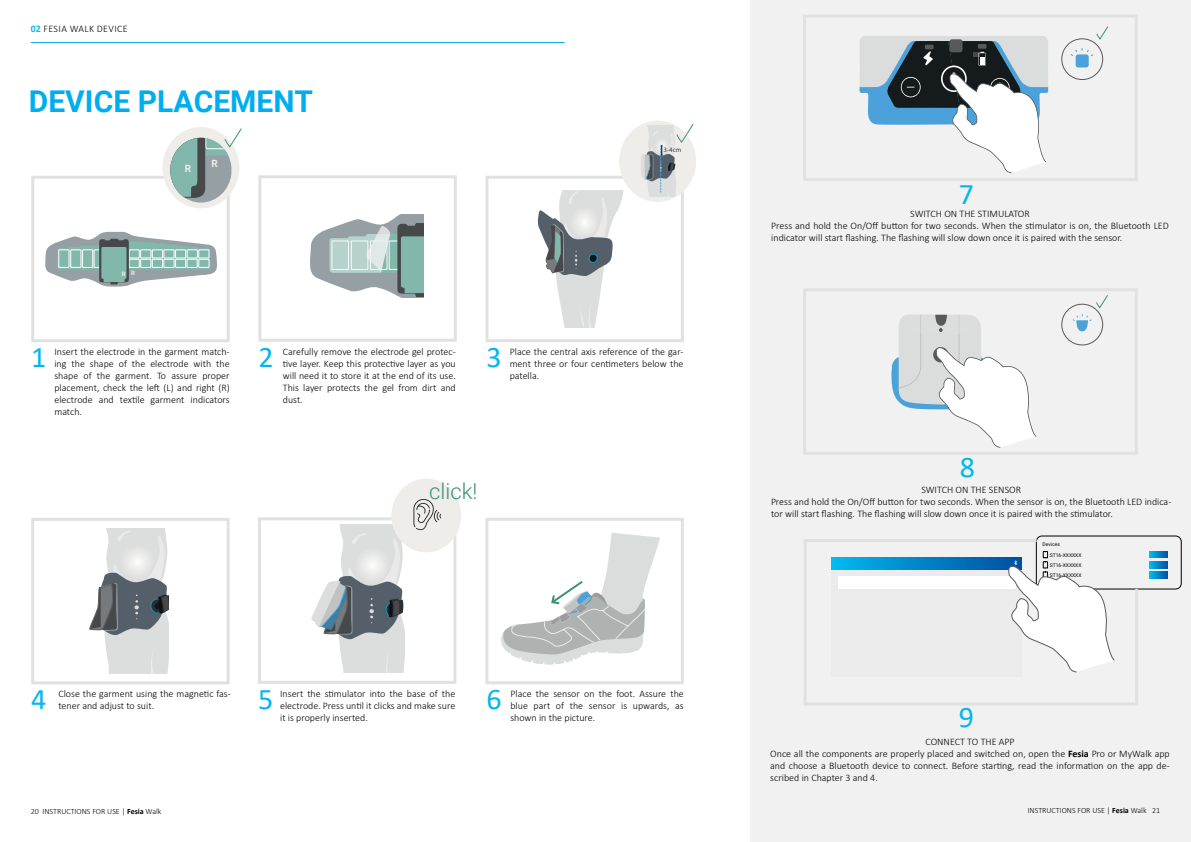
<style>
.page{position:relative;width:1191px;height:842px;background:#fff}
.page>*{position:absolute;margin:0;border:0;box-sizing:border-box;transform-origin:0 0}
.t1{font:700 30px "Roboto";color:#00aeef}
.t2{font:30px "Calibri";color:#03b7ee}
.t3{font:300 22px "Roboto";color:#3d9176}
.t4{font:300 10px/12px "Calibri";color:#000;text-align:justify}
.t5{font:300 10px "Calibri";letter-spacing:.04em;color:#000}
.t6{font:700 10px "Roboto";color:#efedea}
.t7{font:300 8px "Calibri";color:#000}
.t8{font:300 7px "Calibri";color:#000}
.t9{font:700 6px "Roboto";color:#efedea}
.t10{font:5px "Roboto";color:#000}
.s1{font-weight:700;color:#18b4e9}
.s2{font-weight:700}
</style>
<div class="page">
<div style="left:750px;top:0;width:441px;height:842px;background:#f0f1f0"></div>
<div style="left:1035px;top:535px;width:146px;height:54px;border:1px solid #000;border-radius:6px"></div>
<svg style="left:1149px;top:551px;width:18px;height:7px"></svg>
<svg style="left:1149px;top:562px;width:18px;height:6px"></svg>
<svg style="left:1149px;top:572px;width:18px;height:6px"></svg>
<svg style="left:859px;top:36px;width:189px;height:137px"></svg>
<div style="left:949px;top:39px;width:13px;height:13px;background:#58595b;border-radius:3px"></div>
<div style="left:258px;top:175px;width:199px;height:167px;border:3px solid #e0e2e0"></div>
<div style="left:258px;top:517px;width:198px;height:167px;border:3px solid #e0e2e0"></div>
<svg style="left:311px;top:525px;width:93px;height:147px"></svg>
<div style="left:31px;top:518px;width:199px;height:166px;border:3px solid #e0e2e0"></div>
<svg style="left:89px;top:528px;width:79px;height:146px"></svg>
<div style="left:485px;top:176px;width:199px;height:166px;border:3px solid #e0e2e0"></div>
<svg style="left:310px;top:215px;width:114px;height:82px"></svg>
<svg style="left:45px;top:231px;width:172px;height:56px"></svg>
<div style="left:31px;top:176px;width:199px;height:166px;border:3px solid #e0e2e0"></div>
<hr style="left:31px;top:42px;width:533px;height:1px;background:#17a9e1">
<svg style="left:804px;top:538px;width:335px;height:167px"></svg>
<div style="left:803px;top:15px;width:334px;height:166px;border:3px solid #e0e2e0"></div>
<div style="left:485px;top:518px;width:199px;height:166px;border:3px solid #e0e2e0"></div>
<svg style="left:537px;top:191px;width:87px;height:137px"></svg>
<div style="left:391px;top:478px;width:70px;height:74px;background:#efedea;border-radius:50%"></div>
<svg style="left:413px;top:499px;width:28px;height:31px"></svg>
<svg style="left:501px;top:533px;width:159px;height:132px"></svg>
<div style="left:1075px;top:54px;width:13px;height:13px;background:#4ba1d9;border-radius:3px"></div>
<svg style="left:1070px;top:48px;width:23px;height:8px"></svg>
<svg style="left:1096px;top:26px;width:12px;height:13px"></svg>
<div style="left:1061px;top:38px;width:42px;height:42px;border:1px solid #58595b;border-radius:50%"></div>
<svg style="left:1072px;top:314px;width:19px;height:17px"></svg>
<div style="left:1061px;top:304px;width:42px;height:41px;border:1px solid #58595b;border-radius:50%"></div>
<svg style="left:1096px;top:295px;width:12px;height:13px"></svg>
<svg style="left:891px;top:314px;width:145px;height:134px"></svg>
<div style="left:803px;top:288px;width:334px;height:167px;border:3px solid #e0e2e0"></div>
<div style="left:162px;top:127px;width:77px;height:81px;background:#efedea;border-radius:50%"></div>
<svg style="left:170px;top:128px;width:72px;height:75px"></svg>
<div style="left:619px;top:121px;width:77px;height:81px;background:#efedea;border-radius:50%"></div>
<svg style="left:641px;top:123px;width:53px;height:73px"></svg>
<p class="t5" style="left:31px;top:22px;width:98px"><span class="s1">02</span> FESIA WALK DEVICE</p>
<h1 class="t1" style="left:29px;top:80px;width:286px">DEVICE PLACEMENT</h1>
<p class="t9" style="left:122px;top:269px;width:15px">R R</p>
<p class="t6" style="left:185px;top:161px;width:8px">R</p>
<p class="t6" style="left:211px;top:156px;width:8px">R</p>
<p class="t8" style="left:663px;top:145px;width:19px">3-4cm</p>
<h1 class="t2" style="left:31px;top:336px;width:17px">1</h1>
<h1 class="t2" style="left:258px;top:336px;width:17px">2</h1>
<h1 class="t2" style="left:486px;top:336px;width:17px">3</h1>
<p class="t4" style="left:54px;top:345px;width:177px">Insert the electrode in the garment match&shy;ing the shape of the electrode with the shape of the garment. To assure proper placement, check the left (L) and right (R) electrode and textile garment indicators match.</p>
<p class="t4" style="left:283px;top:345px;width:174px">Carefully remove the electrode gel protec&shy;tive layer. Keep this protective layer as you will need it to store it at the end of its use.<br>This layer protects the gel from dirt and dust.</p>
<p class="t4" style="left:510px;top:345px;width:175px">Place the central axis reference of the gar&shy;ment three or four centimeters below the patella.</p>
<h2 class="t3" style="left:429px;top:476px;width:50px">click!</h2>
<h1 class="t2" style="left:31px;top:678px;width:17px">4</h1>
<h1 class="t2" style="left:258px;top:678px;width:17px">5</h1>
<h1 class="t2" style="left:486px;top:678px;width:17px">6</h1>
<p class="t4" style="left:280px;top:688px;width:177px">Insert the stimulator into the base of the electrode. Press until it clicks and make sure it is properly inserted.</p>
<p class="t4" style="left:58px;top:688px;width:174px">Close the garment using the magnetic fas&shy;tener and adjust to suit.</p>
<p class="t4" style="left:510px;top:688px;width:175px">Place the sensor on the foot. Assure the blue part of the sensor is upwards, as shown in the picture.</p>
<h1 class="t2" style="left:959px;top:173px;width:17px">7</h1>
<p class="t4" style="left:771px;top:207px;width:399px;text-align:left;text-indent:139px">SWITCH ON THE STIMULATOR<br>Press and hold the On/Off button for two seconds. When the stimulator is on, the Bluetooth LED indicator will start flashing. The flashing will slow down once it is paired with the sensor.</p>
<h1 class="t2" style="left:960px;top:446px;width:17px">8</h1>
<p class="t4" style="left:771px;top:483px;width:402px;text-align:left;text-indent:150px">SWITCH ON THE SENSOR<br>Press and hold the On/Off button for two seconds. When the sensor is on, the Bluetooth LED indica&shy;tor will start flashing. The flashing will slow down once it is paired with the stimulator.</p>
<h1 class="t2" style="left:959px;top:696px;width:17px">9</h1>
<p class="t10" style="left:1042px;top:540px;width:19px">Devices</p>
<p class="t10" style="left:1049px;top:552px;width:33px">ST16-XXXXXX</p>
<p class="t10" style="left:1049px;top:572px;width:33px">ST16-XXXXXX</p>
<p class="t10" style="left:1049px;top:562px;width:33px">ST16-XXXXXX</p>
<p class="t4" style="left:770px;top:735px;width:401px;text-align:left;text-indent:155px">CONNECT TO THE APP<br>Once all the components are properly placed and switched on, open the <span class="s2">Fesia</span> Pro or MyWalk app and choose a Bluetooth device to connect. Before starting, read the information on the app de&shy;scribed in Chapter 3 and 4.</p>
<p class="t7" style="left:31px;top:806px;width:132px">20 INSTRUCTIONS FOR USE | <span class="s2">Fesia</span> Walk</p>
<p class="t7" style="left:1027px;top:805px;width:134px">INSTRUCTIONS FOR USE | <span class="s2">Fesia</span> Walk 21</p>
</div>
